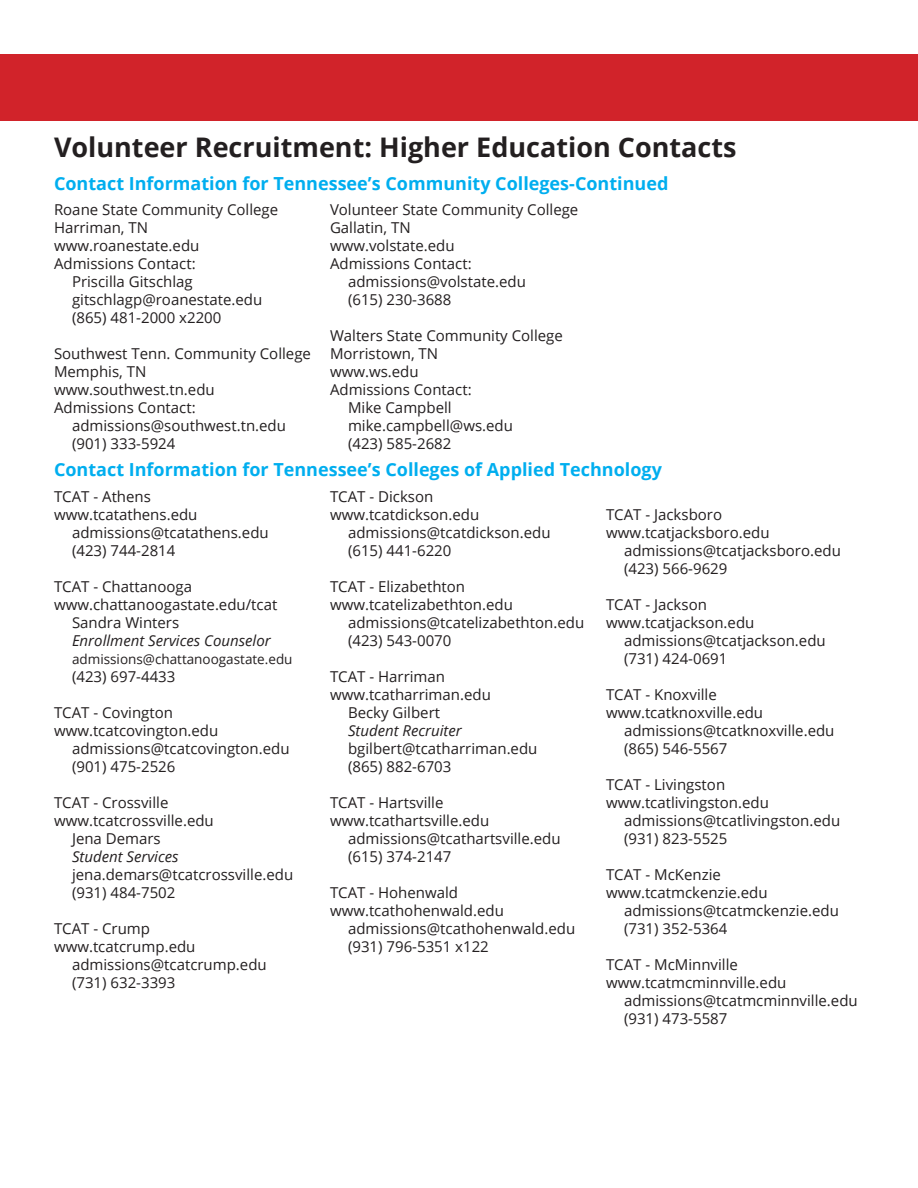
<style>
.page{position:relative;width:918px;height:1188px;background:#fff}
.page>*{position:absolute;margin:0;border:0;box-sizing:border-box;transform-origin:0 0}
.t1{font:700 27px "Open Sans";color:#231f20}
.Paragraph_Style_1{font:700 18px "Open Sans";color:#00aeef}
.t2{font:15px "Open Sans";color:#231f20}
.t3{font:italic 15px "Open Sans";color:#231f20}
.t4{font:13.5px "Open Sans";color:#231f20}
</style>
<div class="page">
<div style="left:0;top:54px;width:918px;height:67px;background:#d1232a"></div>
<p class="t1" style="left:54px;top:128px;width:684px">Volunteer Recruitment: Higher Education Contacts</p>
<p class="Paragraph_Style_1" style="left:54px;top:171px;width:616px">Contact Information for Tennessee’s Community Colleges-Continued</p>
<p class="t2" style="left:54px;top:199px;width:226px">Roane State Community College</p>
<p class="t2" style="left:54px;top:217px;width:96px">Harriman, TN</p>
<p class="t2" style="left:54px;top:235px;width:147px">www.roanestate.edu</p>
<p class="t2" style="left:54px;top:253px;width:143px">Admissions Contact:</p>
<p class="t2" style="left:72px;top:271px;width:122px">Priscilla Gitschlag</p>
<p class="t2" style="left:72px;top:289px;width:192px">gitschlagp@roanestate.edu</p>
<p class="t2" style="left:72px;top:307px;width:151px">(865) 481-2000 x2200</p>
<p class="t2" style="left:54px;top:343px;width:259px">Southwest Tenn. Community College</p>
<p class="t2" style="left:54px;top:361px;width:94px">Memphis, TN</p>
<p class="t2" style="left:54px;top:379px;width:162px">www.southwest.tn.edu</p>
<p class="t2" style="left:54px;top:397px;width:143px">Admissions Contact:</p>
<p class="t2" style="left:72px;top:415px;width:216px">admissions@southwest.tn.edu</p>
<p class="t2" style="left:72px;top:433px;width:105px">(901) 333-5924</p>
<p class="t2" style="left:330px;top:199px;width:250px">Volunteer State Community College</p>
<p class="t2" style="left:330px;top:217px;width:82px">Gallatin, TN</p>
<p class="t2" style="left:330px;top:235px;width:126px">www.volstate.edu</p>
<p class="t2" style="left:330px;top:253px;width:143px">Admissions Contact:</p>
<p class="t2" style="left:348px;top:271px;width:179px">admissions@volstate.edu</p>
<p class="t2" style="left:348px;top:289px;width:105px">(615) 230-3688</p>
<p class="t2" style="left:330px;top:325px;width:234px">Walters State Community College</p>
<p class="t2" style="left:330px;top:343px;width:110px">Morristown, TN</p>
<p class="t2" style="left:330px;top:361px;width:90px">www.ws.edu</p>
<p class="t2" style="left:330px;top:379px;width:143px">Admissions Contact:</p>
<p class="t2" style="left:348px;top:397px;width:105px">Mike Campbell</p>
<p class="t2" style="left:348px;top:415px;width:166px">mike.campbell@ws.edu</p>
<p class="t2" style="left:348px;top:433px;width:105px">(423) 585-2682</p>
<p class="Paragraph_Style_1" style="left:54px;top:457px;width:609px">Contact Information for Tennessee’s Colleges of Applied Technology</p>
<p class="t2" style="left:54px;top:486px;width:98px">TCAT - Athens</p>
<p class="t2" style="left:54px;top:504px;width:145px">www.tcatathens.edu</p>
<p class="t2" style="left:72px;top:522px;width:198px">admissions@tcatathens.edu</p>
<p class="t2" style="left:72px;top:540px;width:105px">(423) 744-2814</p>
<p class="t2" style="left:54px;top:576px;width:140px">TCAT - Chattanooga</p>
<p class="t2" style="left:54px;top:594px;width:225px">www.chattanoogastate.edu/tcat</p>
<p class="t2" style="left:72px;top:612px;width:109px">Sandra Winters</p>
<p class="t3" style="left:72px;top:630px;width:200px">Enrollment Services Counselor</p>
<p class="t4" style="left:72px;top:650px;width:222px">admissions@chattanoogastate.edu</p>
<p class="t2" style="left:72px;top:666px;width:105px">(423) 697-4433</p>
<p class="t2" style="left:54px;top:702px;width:121px">TCAT - Covington</p>
<p class="t2" style="left:54px;top:720px;width:166px">www.tcatcovington.edu</p>
<p class="t2" style="left:72px;top:738px;width:219px">admissions@tcatcovington.edu</p>
<p class="t2" style="left:72px;top:756px;width:105px">(901) 475-2526</p>
<p class="t2" style="left:54px;top:792px;width:116px">TCAT - Crossville</p>
<p class="t2" style="left:54px;top:810px;width:161px">www.tcatcrossville.edu</p>
<p class="t2" style="left:72px;top:828px;width:90px">Jena Demars</p>
<p class="t3" style="left:72px;top:846px;width:108px">Student Services</p>
<p class="t2" style="left:72px;top:864px;width:223px">jena.demars@tcatcrossville.edu</p>
<p class="t2" style="left:72px;top:882px;width:105px">(931) 484-7502</p>
<p class="t2" style="left:54px;top:918px;width:98px">TCAT - Crump</p>
<p class="t2" style="left:54px;top:936px;width:143px">www.tcatcrump.edu</p>
<p class="t2" style="left:72px;top:954px;width:196px">admissions@tcatcrump.edu</p>
<p class="t2" style="left:72px;top:972px;width:105px">(731) 632-3393</p>
<p class="t2" style="left:330px;top:486px;width:105px">TCAT - Dickson</p>
<p class="t2" style="left:330px;top:504px;width:151px">www.tcatdickson.edu</p>
<p class="t2" style="left:348px;top:522px;width:204px">admissions@tcatdickson.edu</p>
<p class="t2" style="left:348px;top:540px;width:105px">(615) 441-6220</p>
<p class="t2" style="left:330px;top:576px;width:137px">TCAT - Elizabethton</p>
<p class="t2" style="left:330px;top:594px;width:184px">www.tcatelizabethton.edu</p>
<p class="t2" style="left:348px;top:612px;width:238px">admissions@tcatelizabethton.edu</p>
<p class="t2" style="left:348px;top:630px;width:105px">(423) 543-0070</p>
<p class="t2" style="left:330px;top:666px;width:117px">TCAT - Harriman</p>
<p class="t2" style="left:330px;top:684px;width:162px">www.tcatharriman.edu</p>
<p class="t2" style="left:348px;top:702px;width:94px">Becky Gilbert</p>
<p class="t3" style="left:348px;top:720px;width:115px">Student Recruiter</p>
<p class="t2" style="left:348px;top:738px;width:191px">bgilbert@tcatharriman.edu</p>
<p class="t2" style="left:348px;top:756px;width:105px">(865) 882-6703</p>
<p class="t2" style="left:330px;top:792px;width:115px">TCAT - Hartsville</p>
<p class="t2" style="left:330px;top:810px;width:161px">www.tcathartsville.edu</p>
<p class="t2" style="left:348px;top:828px;width:214px">admissions@tcathartsville.edu</p>
<p class="t2" style="left:348px;top:846px;width:105px">(615) 374-2147</p>
<p class="t2" style="left:330px;top:882px;width:130px">TCAT - Hohenwald</p>
<p class="t2" style="left:330px;top:900px;width:175px">www.tcathohenwald.edu</p>
<p class="t2" style="left:348px;top:918px;width:229px">admissions@tcathohenwald.edu</p>
<p class="t2" style="left:348px;top:936px;width:142px">(931) 796-5351 x122</p>
<p class="t2" style="left:606px;top:504px;width:118px">TCAT - Jacksboro</p>
<p class="t2" style="left:606px;top:522px;width:165px">www.tcatjacksboro.edu</p>
<p class="t2" style="left:624px;top:540px;width:218px">admissions@tcatjacksboro.edu</p>
<p class="t2" style="left:624px;top:558px;width:105px">(423) 566-9629</p>
<p class="t2" style="left:606px;top:594px;width:102px">TCAT - Jackson</p>
<p class="t2" style="left:606px;top:612px;width:150px">www.tcatjackson.edu</p>
<p class="t2" style="left:624px;top:630px;width:203px">admissions@tcatjackson.edu</p>
<p class="t2" style="left:624px;top:648px;width:105px">(731) 424-0691</p>
<p class="t2" style="left:606px;top:684px;width:112px">TCAT - Knoxville</p>
<p class="t2" style="left:606px;top:702px;width:159px">www.tcatknoxville.edu</p>
<p class="t2" style="left:624px;top:720px;width:212px">admissions@tcatknoxville.edu</p>
<p class="t2" style="left:624px;top:738px;width:105px">(865) 546-5567</p>
<p class="t2" style="left:606px;top:774px;width:121px">TCAT - Livingston</p>
<p class="t2" style="left:606px;top:792px;width:164px">www.tcatlivingston.edu</p>
<p class="t2" style="left:624px;top:810px;width:218px">admissions@tcatlivingston.edu</p>
<p class="t2" style="left:624px;top:828px;width:105px">(931) 823-5525</p>
<p class="t2" style="left:606px;top:864px;width:116px">TCAT - McKenzie</p>
<p class="t2" style="left:606px;top:882px;width:163px">www.tcatmckenzie.edu</p>
<p class="t2" style="left:624px;top:900px;width:216px">admissions@tcatmckenzie.edu</p>
<p class="t2" style="left:624px;top:918px;width:105px">(731) 352-5364</p>
<p class="t2" style="left:606px;top:954px;width:133px">TCAT - McMinnville</p>
<p class="t2" style="left:606px;top:972px;width:182px">www.tcatmcminnville.edu</p>
<p class="t2" style="left:624px;top:990px;width:235px">admissions@tcatmcminnville.edu</p>
<p class="t2" style="left:624px;top:1008px;width:105px">(931) 473-5587</p>
</div>
